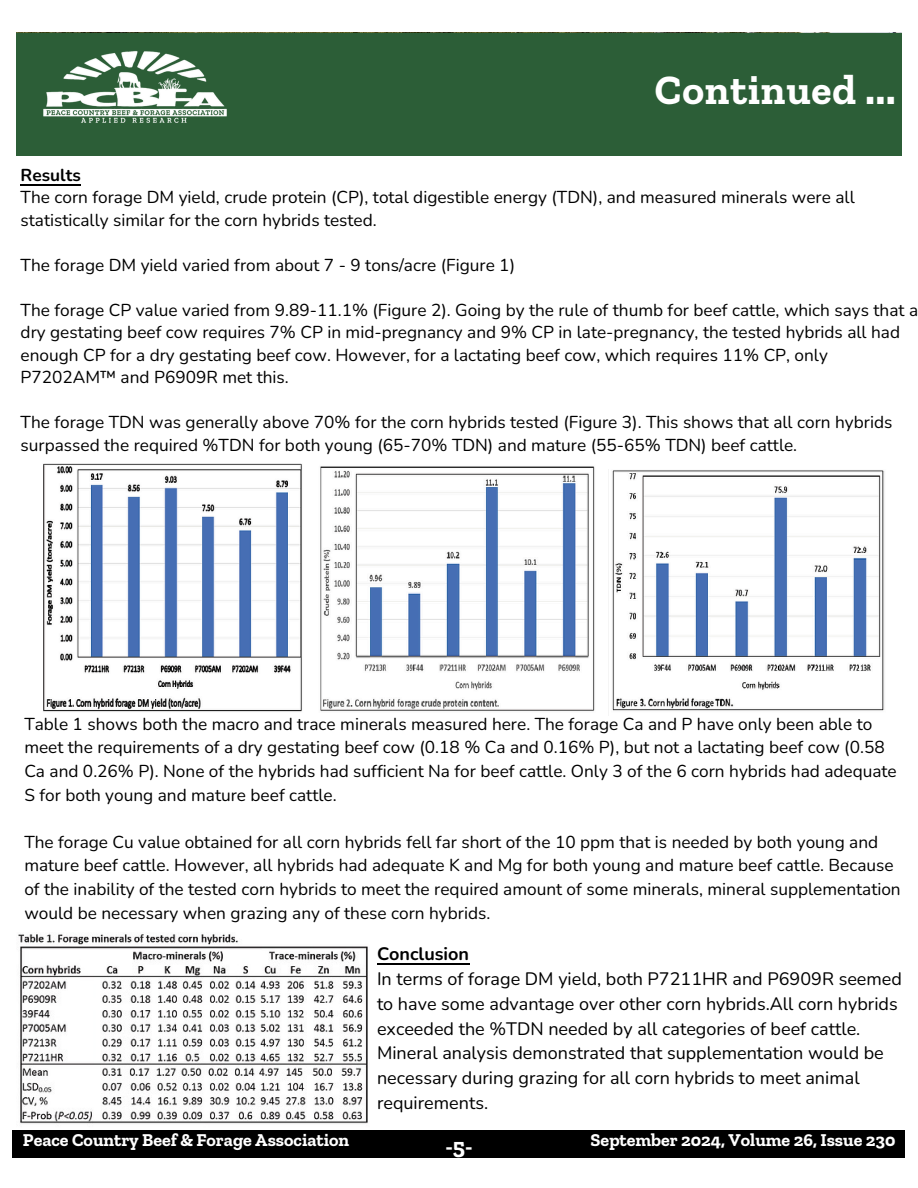
<style>
.page{position:relative;width:918px;height:1188px;background:#fff}
.page>*{position:absolute;margin:0;border:0;box-sizing:border-box;transform-origin:0 0}
.t1{font:700 41.55px "Zilla Slab";letter-spacing:.02em;color:#fff}
.t2{font:700 23.4px "Zilla Slab";color:#fff}
.t3{font:18px/24.8px "Nunito";color:#000}
.t4{font:700 18px "Zilla Slab";color:#fff}
.t5{font:17.25px/23.7px "Nunito";color:#000}
.t6{font:700 17.25px "Nunito";color:#000}
.s1{font-weight:700}
</style>
<div class="page">
<div style="left:16px;top:33px;width:886px;height:122px;background:#2c5e37"></div>
<img style="left:43px;top:51px;width:184px;height:72px">
<div style="left:12px;top:1130px;width:893px;height:28px;background:#000"></div>
<img style="left:43px;top:463px;width:842px;height:249px">
<img style="left:18px;top:933px;width:350px;height:191px">
<hr style="left:21px;top:185px;width:60px;height:1px;background:#000">
<hr style="left:377px;top:963px;width:92px;height:2px;background:#000">
<p class="t1" style="left:655px;top:65px;width:242px">Continued ...</p>
<p class="t6" style="left:21px;top:163px;width:62px">Results</p>
<p class="t5" style="left:21px;top:186px;width:836px;line-height:22.5px">The corn forage DM yield, crude protein (CP), total digestible energy (TDN), and measured minerals were all statistically similar for the corn hybrids tested.</p>
<p class="t5" style="left:21px;top:253px;width:496px">The forage DM yield varied from about 7 - 9 tons/acre (Figure 1)</p>
<p class="t5" style="left:21px;top:299px;width:899px;line-height:22.5px">The forage CP value varied from 9.89-11.1% (Figure 2). Going by the rule of thumb for beef cattle, which says that a dry gestating beef cow requires 7% CP in mid-pregnancy and 9% CP in late-pregnancy, the tested hybrids all had enough CP for a dry gestating beef cow. However, for a lactating beef cow, which requires 11% CP, only P7202AM™ and P6909R met this.</p>
<p class="t5" style="left:21px;top:411px;width:873px;line-height:22.5px">The forage TDN was generally above 70% for the corn hybrids tested (Figure 3). This shows that all corn hybrids surpassed the required %TDN for both young (65-70% TDN) and mature (55-65% TDN) beef cattle.</p>
<p class="t5" style="left:24px;top:712px;width:874px">Table 1 shows both the macro and trace minerals measured here. The forage Ca and P have only been able to meet the requirements of a dry gestating beef cow (0.18 % Ca and 0.16% P), but not a lactating beef cow (0.58<br>Ca and 0.26% P). None of the hybrids had sufficient Na for beef cattle. Only 3 of the 6 corn hybrids had adequate S for both young and mature beef cattle.</p>
<p class="t5" style="left:24px;top:830px;width:878px">The forage Cu value obtained for all corn hybrids fell far short of the 10 ppm that is needed by both young and mature beef cattle. However, all hybrids had adequate K and Mg for both young and mature beef cattle. Because of the inability of the tested corn hybrids to meet the required amount of some minerals, mineral supplementation would be necessary when grazing any of these corn hybrids.</p>
<h2 class="t3" style="left:377px;top:942px;width:527px"><span class="s1">Conclusion<br></span>In terms of forage DM yield, both P7211HR and P6909R seemed to have some advantage over other corn hybrids.All corn hybrids exceeded the %TDN needed by all categories of beef cattle.<br>Mineral analysis demonstrated that supplementation would be necessary during grazing for all corn hybrids to meet animal requirements.</h2>
<h3 class="t4" style="left:23px;top:1129px;width:328px">Peace Country Beef &amp; Forage Association</h3>
<h3 class="t4" style="left:591px;top:1129px;width:306px">September 2024, Volume 26, Issue 230</h3>
<p class="t2" style="left:445px;top:1132px;width:29px">-5-</p>
</div>
